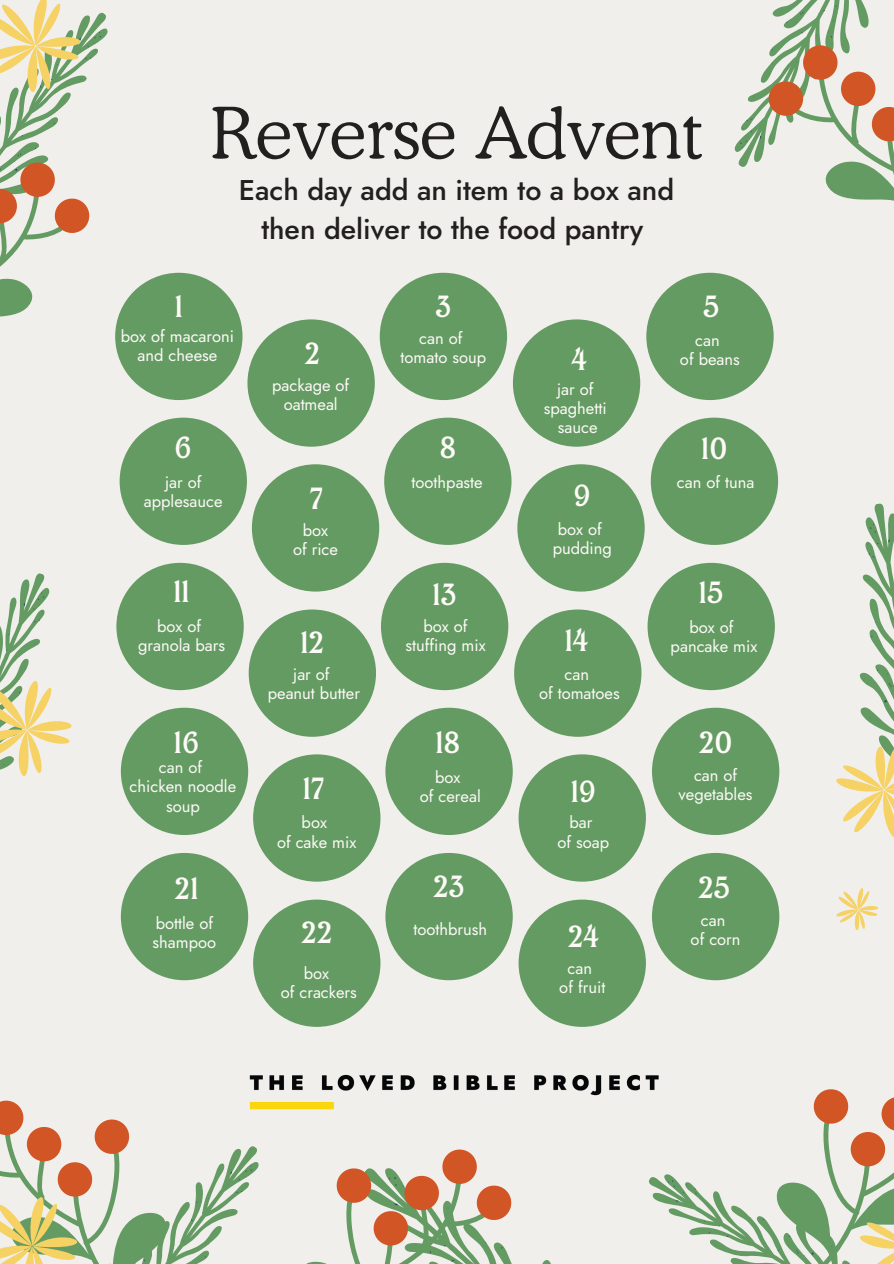
<style>
.page{position:relative;width:894px;height:1264px;background:#fff}
.page>*{position:absolute;margin:0;border:0;box-sizing:border-box;transform-origin:0 0}
.t1{font:70.5px "Cooper Lt BT";color:#221f1f}
.t2{font:37.5px "EFCO Brookshire";color:#fdfaf7}
.t3{font:500 28.5px/39.5px "Jost";color:#221f1f;text-align:center}
.t4{font:16.5px/19.2px "Jost";color:#fdfaf7;text-align:center}
</style>
<div class="page">
<div style="left:0;top:0;width:893px;height:1263px;background:#f1efec"></div>
<div style="left:115px;top:273px;width:127px;height:127px;background:#649b63;border-radius:50%"></div>
<div style="left:116px;top:563px;width:128px;height:127px;background:#649b63;border-radius:50%"></div>
<div style="left:120px;top:417px;width:127px;height:128px;background:#649b63;border-radius:50%"></div>
<div style="left:121px;top:707px;width:127px;height:128px;background:#649b63;border-radius:50%"></div>
<div style="left:121px;top:853px;width:127px;height:127px;background:#649b63;border-radius:50%"></div>
<div style="left:247px;top:319px;width:127px;height:127px;background:#649b63;border-radius:50%"></div>
<div style="left:248px;top:609px;width:128px;height:127px;background:#649b63;border-radius:50%"></div>
<div style="left:252px;top:464px;width:127px;height:127px;background:#649b63;border-radius:50%"></div>
<div style="left:253px;top:754px;width:127px;height:127px;background:#649b63;border-radius:50%"></div>
<div style="left:512px;top:319px;width:128px;height:127px;background:#649b63;border-radius:50%"></div>
<div style="left:514px;top:609px;width:127px;height:127px;background:#649b63;border-radius:50%"></div>
<div style="left:517px;top:464px;width:127px;height:127px;background:#649b63;border-radius:50%"></div>
<div style="left:518px;top:754px;width:127px;height:127px;background:#649b63;border-radius:50%"></div>
<div style="left:379px;top:273px;width:128px;height:127px;background:#649b63;border-radius:50%"></div>
<div style="left:381px;top:563px;width:127px;height:127px;background:#649b63;border-radius:50%"></div>
<div style="left:384px;top:417px;width:127px;height:128px;background:#649b63;border-radius:50%"></div>
<div style="left:385px;top:707px;width:127px;height:128px;background:#649b63;border-radius:50%"></div>
<div style="left:646px;top:273px;width:127px;height:127px;background:#649b63;border-radius:50%"></div>
<div style="left:647px;top:563px;width:127px;height:127px;background:#649b63;border-radius:50%"></div>
<div style="left:650px;top:417px;width:127px;height:128px;background:#649b63;border-radius:50%"></div>
<div style="left:651px;top:707px;width:128px;height:128px;background:#649b63;border-radius:50%"></div>
<div style="left:651px;top:853px;width:128px;height:127px;background:#649b63;border-radius:50%"></div>
<svg style="left:734px;top:0;width:159px;height:201px"></svg>
<svg style="left:0;top:0;width:143px;height:372px"></svg>
<svg style="left:0;top:573px;width:72px;height:203px"></svg>
<svg style="left:836px;top:503px;width:57px;height:428px"></svg>
<svg style="left:0;top:1089px;width:893px;height:174px"></svg>
<img style="left:183px;top:817px;width:535px;height:446px">
<h1 class="t1" style="left:210px;top:87px;width:494px">Reverse Advent</h1>
<h3 class="t3" style="left:239px;top:170px;width:437px">Each day add an item to a box and then deliver to the food pantry</h3>
<h2 class="t2" style="left:175px;top:282px;width:10px">1</h2>
<h2 class="t2" style="left:435px;top:282px;width:17px">3</h2>
<h2 class="t2" style="left:702px;top:282px;width:18px">5</h2>
<p class="t4" style="left:121px;top:326px;width:115px">box of macaroni and cheese</p>
<h2 class="t2" style="left:304px;top:329px;width:17px">2</h2>
<p class="t4" style="left:400px;top:328px;width:87px">can of tomato soup</p>
<h2 class="t2" style="left:571px;top:335px;width:17px">4</h2>
<p class="t4" style="left:679px;top:331px;width:61px">can<br>of beans</p>
<p class="t4" style="left:272px;top:375px;width:79px">package of oatmeal</p>
<p class="t4" style="left:543px;top:380px;width:64px">jar of spaghetti sauce</p>
<h2 class="t2" style="left:175px;top:423px;width:19px">6</h2>
<h2 class="t2" style="left:439px;top:423px;width:18px">8</h2>
<h2 class="t2" style="left:701px;top:424px;width:28px">10</h2>
<p class="t4" style="left:144px;top:472px;width:80px">jar of applesauce</p>
<h2 class="t2" style="left:309px;top:475px;width:16px">7</h2>
<p class="t4" style="left:411px;top:472px;width:73px">toothpaste</p>
<h2 class="t2" style="left:573px;top:471px;width:19px">9</h2>
<p class="t4" style="left:676px;top:472px;width:79px">can of tuna</p>
<p class="t4" style="left:293px;top:520px;width:47px">box<br>of rice</p>
<p class="t4" style="left:552px;top:520px;width:61px">box of pudding</p>
<h2 class="t2" style="left:173px;top:567px;width:18px">11</h2>
<h2 class="t2" style="left:432px;top:571px;width:25px">13</h2>
<h2 class="t2" style="left:698px;top:568px;width:26px">15</h2>
<p class="t4" style="left:138px;top:616px;width:89px">box of granola bars</p>
<h2 class="t2" style="left:300px;top:619px;width:25px">12</h2>
<p class="t4" style="left:405px;top:616px;width:82px">box of stuffing mix</p>
<h2 class="t2" style="left:564px;top:616px;width:25px">14</h2>
<p class="t4" style="left:670px;top:617px;width:88px">box of pancake mix</p>
<p class="t4" style="left:268px;top:664px;width:94px">jar of<br>peanut butter</p>
<p class="t4" style="left:539px;top:664px;width:82px">can<br>of tomatoes</p>
<h2 class="t2" style="left:174px;top:718px;width:27px">16</h2>
<h2 class="t2" style="left:435px;top:718px;width:26px">18</h2>
<h2 class="t2" style="left:698px;top:718px;width:35px">20</h2>
<p class="t4" style="left:130px;top:757px;width:108px">can of<br>chicken noodle soup</p>
<h2 class="t2" style="left:175px;top:864px;width:25px">21</h2>
<p class="t4" style="left:153px;top:913px;width:65px;text-align:left">bottle of shampoo</p>
<h2 class="t2" style="left:302px;top:764px;width:24px">17</h2>
<p class="t4" style="left:277px;top:813px;width:81px">box<br>of cake mix</p>
<h2 class="t2" style="left:301px;top:908px;width:33px">22</h2>
<p class="t4" style="left:281px;top:963px;width:78px">box<br>of crackers</p>
<p class="t4" style="left:419px;top:767px;width:62px">box<br>of cereal</p>
<h2 class="t2" style="left:433px;top:862px;width:33px">23</h2>
<p class="t4" style="left:413px;top:919px;width:75px">toothbrush</p>
<h2 class="t2" style="left:570px;top:767px;width:27px">19</h2>
<p class="t4" style="left:557px;top:813px;width:53px">bar<br>of soap</p>
<h2 class="t2" style="left:567px;top:911px;width:33px">24</h2>
<p class="t4" style="left:559px;top:958px;width:47px">can<br>of fruit</p>
<p class="t4" style="left:678px;top:765px;width:75px">can of vegetables</p>
<h2 class="t2" style="left:697px;top:863px;width:33px">25</h2>
<p class="t4" style="left:690px;top:910px;width:51px">can<br>of corn</p>
</div>
